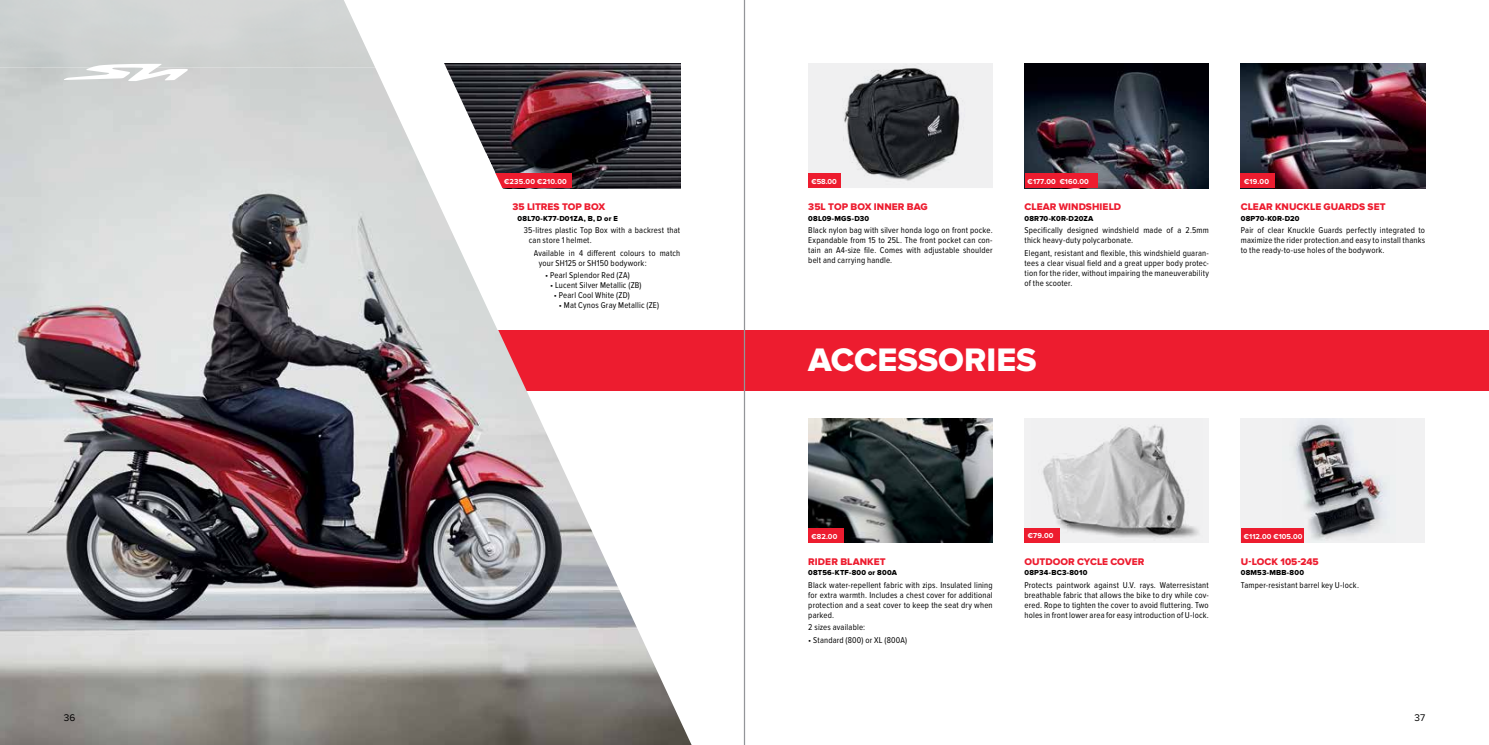
<style>
.page{position:relative;width:1489px;height:745px;background:#fff}
.page>*{position:absolute;margin:0;border:0;box-sizing:border-box;transform-origin:0 0}
.t1{font:800 33.75px "Proxima Nova";color:#fff}
.t2{font:800 10px "Proxima Nova";letter-spacing:.005em;color:#ed1c2f}
.t3{font:10px "Proxima Nova";color:#000}
.t4{font:condensed 8.75px/10px "Proxima Nova";letter-spacing:.02em;color:#000;text-align:justify}
.t5{font:800 7.5px "Proxima Nova";letter-spacing:.025em;color:#000}
.t6{font:700 7.5px "Proxima Nova";letter-spacing:.005em;color:#fff}
</style>
<div class="page">
<div style="left:0;top:330px;width:1488px;height:60px;background:#ed1c2f"></div>
<img style="left:0;top:67px;width:691px;height:677px">
<img style="left:808px;top:418px;width:184px;height:124px">
<img style="left:1240px;top:64px;width:184px;height:124px">
<img style="left:808px;top:64px;width:184px;height:124px">
<img style="left:568px;top:64px;width:112px;height:124px">
<svg style="left:344px;top:1px;width:224px;height:329px"></svg>
<img style="left:1024px;top:64px;width:184px;height:124px">
<div style="left:1240px;top:418px;width:184px;height:124px;background:#f1f1f2"></div>
<img style="left:1293px;top:418px;width:92px;height:124px">
<div style="left:1024px;top:418px;width:184px;height:124px;background:#f1f1f2"></div>
<img style="left:1042px;top:425px;width:157px;height:117px">
<svg style="left:64px;top:64px;width:124px;height:17px"></svg>
<hr style="left:743px;top:0;width:2px;height:744px;background:#939598">
<div style="left:1024px;top:174px;width:73px;height:14px;background:#ed1c2f"></div>
<div style="left:1240px;top:174px;width:34px;height:14px;background:#ed1c2f"></div>
<div style="left:808px;top:174px;width:33px;height:14px;background:#ed1c2f"></div>
<div style="left:808px;top:528px;width:35px;height:14px;background:#ed1c2f"></div>
<div style="left:487px;top:174px;width:85px;height:14px;background:#ed1c2f"></div>
<svg style="left:433px;top:153px;width:73px;height:43px"></svg>
<div style="left:1240px;top:528px;width:63px;height:14px;background:#ed1c2f"></div>
<div style="left:1024px;top:528px;width:35px;height:14px;background:#ed1c2f"></div>
<p class="t6" style="left:504px;top:177px;width:64px">€235.00 €210.00</p>
<p class="t2" style="left:512px;top:201px;width:94px">35 LITRES TOP BOX</p>
<p class="t5" style="left:517px;top:214px;width:102px">08L70-K77-D01ZA, B, D or E</p>
<p class="t4" style="left:529px;top:225px;width:153px;text-indent:-5px">35-litres plastic Top Box with a backrest that can store 1 helmet.</p>
<p class="t4" style="left:539px;top:248px;width:143px;text-indent:-5px">Available in 4 different colours to match your SH125 or SH150 bodywork:</p>
<p class="t4" style="left:545px;top:270px;width:86px">• Pearl Splendor Red (ZA)</p>
<p class="t4" style="left:550px;top:280px;width:93px">• Lucent Silver Metallic (ZB)</p>
<p class="t4" style="left:554px;top:290px;width:77px">• Pearl Cool White (ZD)</p>
<p class="t4" style="left:559px;top:300px;width:102px">• Mat Cynos Gray Metallic (ZE)</p>
<p class="t6" style="left:811px;top:177px;width:27px">€58.00</p>
<p class="t6" style="left:1027px;top:177px;width:63px">€177.00 €160.00</p>
<p class="t6" style="left:1243px;top:177px;width:27px">€19.00</p>
<p class="t2" style="left:808px;top:201px;width:121px">35L TOP BOX INNER BAG</p>
<p class="t5" style="left:808px;top:214px;width:62px">08L09-MGS-D30</p>
<p class="t4" style="left:808px;top:225px;width:186px">Black nylon bag with silver honda logo on front pocke.<br>Expandable from 15 to 25L. The front pocket can con&shy;tain an A4-size file. Comes with adjustable shoulder belt and carrying handle.</p>
<p class="t2" style="left:1024px;top:201px;width:98px">CLEAR WINDSHIELD</p>
<p class="t5" style="left:1024px;top:214px;width:70px">08R70-K0R-D20ZA</p>
<p class="t4" style="left:1024px;top:225px;width:186px">Specifically designed windshield made of a 2.5mm thick heavy-duty polycarbonate.</p>
<p class="t4" style="left:1024px;top:248px;width:186px">Elegant, resistant and flexible, this windshield guaran&shy;tees a clear visual field and a great upper body protec&shy;tion for the rider, without impairing the maneuverability of the scooter.</p>
<h1 class="t1" style="left:808px;top:340px;width:230px">ACCESSORIES</h1>
<p class="t2" style="left:1240px;top:201px;width:146px">CLEAR KNUCKLE GUARDS SET</p>
<p class="t5" style="left:1240px;top:214px;width:60px">08P70-K0R-D20</p>
<p class="t4" style="left:1240px;top:225px;width:186px">Pair of clear Knuckle Guards perfectly integrated to maximize the rider protection.and easy to install thanks to the ready-to-use holes of the bodywork.</p>
<p class="t6" style="left:811px;top:531px;width:27px">€82.00</p>
<p class="t2" style="left:808px;top:555px;width:79px">RIDER BLANKET</p>
<p class="t5" style="left:808px;top:568px;width:90px">08T56-KTF-800 or 800A</p>
<p class="t4" style="left:808px;top:579px;width:186px">Black water-repellent fabric with zips. Insulated lining for extra warmth. Includes a chest cover for additional protection and a seat cover to keep the seat dry when parked.</p>
<p class="t4" style="left:808px;top:622px;width:58px">2 sizes available:</p>
<p class="t4" style="left:808px;top:634px;width:100px">• Standard (800) or XL (800A)</p>
<p class="t6" style="left:1027px;top:531px;width:27px">€79.00</p>
<p class="t6" style="left:1243px;top:531px;width:60px">€112.00 €105.00</p>
<p class="t2" style="left:1024px;top:555px;width:121px">OUTDOOR CYCLE COVER</p>
<p class="t5" style="left:1024px;top:568px;width:64px">08P34-BC3-8010</p>
<p class="t4" style="left:1024px;top:579px;width:186px">Protects paintwork against U.V. rays. Waterresistant breathable fabric that allows the bike to dry while cov&shy;ered. Rope to tighten the cover to avoid fluttering. Two holes in front lower area for easy introduction of U-lock.</p>
<p class="t2" style="left:1240px;top:555px;width:79px">U-LOCK 105-245</p>
<p class="t5" style="left:1240px;top:568px;width:65px">08M53-MBB-800</p>
<p class="t4" style="left:1240px;top:579px;width:120px">Tamper-resistant barrel key U-lock.</p>
<p class="t3" style="left:64px;top:711px;width:13px">36</p>
<p class="t3" style="left:1414px;top:711px;width:12px">37</p>
</div>
